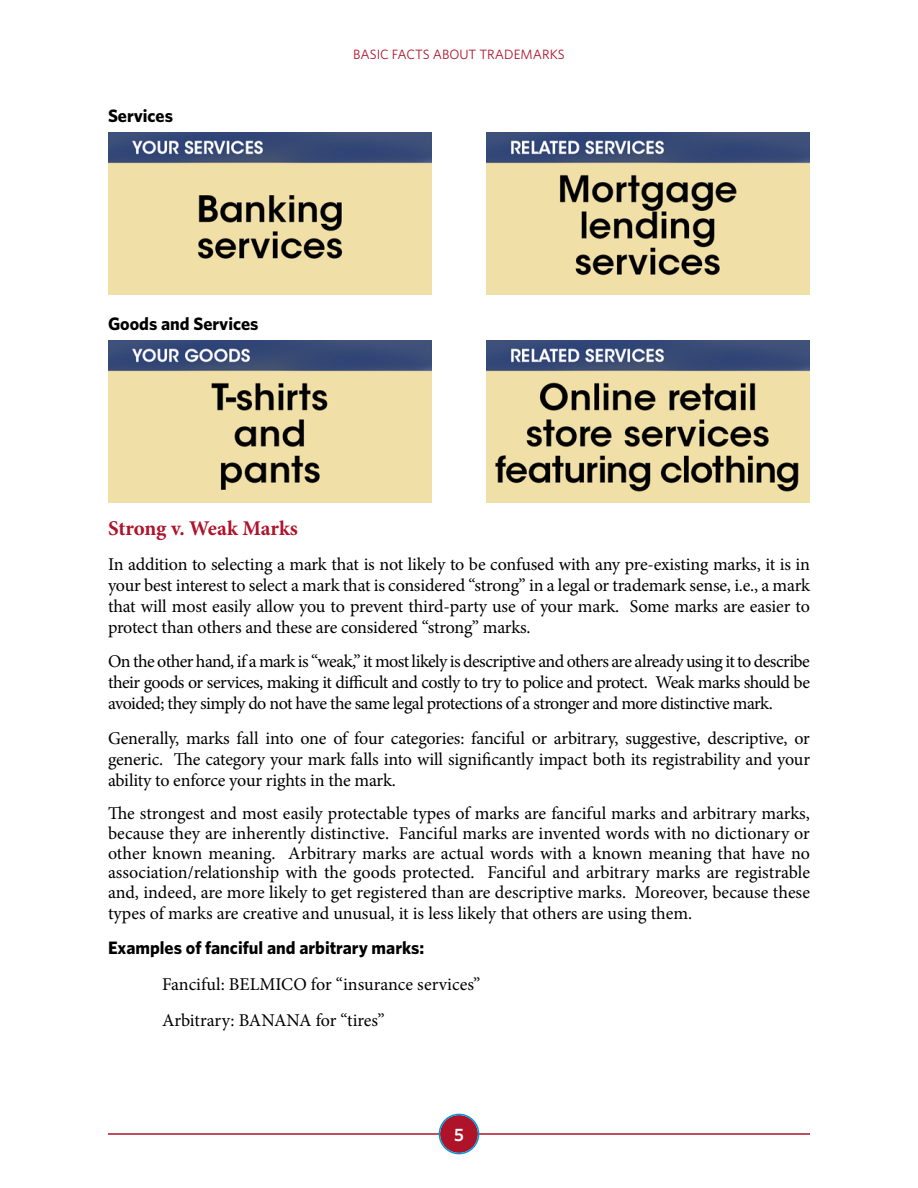
<style>
.page{position:relative;width:918px;height:1188px;background:#fff}
.page>*{position:absolute;margin:0;border:0;box-sizing:border-box;transform-origin:0 0}
.body{font:700 21px "Minion Pro";letter-spacing:-.005em;color:#ae132a}
.body-2{font:18px/21px "Minion Pro";letter-spacing:-.015em;color:#000;text-align:justify}
.Indent{font:18px "Minion Pro";color:#000}
.Marks_subheader{font:700 18px "Whitney";color:#000}
.t1{font:600 18px "Whitney";color:#fff}
.t2{font:13.5px "Whitney";color:#ae132a}
</style>
<div class="page">
<hr style="left:108px;top:1133px;width:702px;height:2px;background:#ae132a">
<div style="left:440px;top:1115px;width:38px;height:38px;background:#ae132a;border-radius:50%"></div>
<img style="left:108px;top:133px;width:324px;height:162px">
<img style="left:486px;top:133px;width:324px;height:162px">
<img style="left:108px;top:341px;width:324px;height:162px">
<img style="left:486px;top:341px;width:324px;height:162px">
<div style="left:439px;top:1114px;width:40px;height:40px;border:2px solid #009ada;border-radius:50%"></div>
<h2 class="Marks_subheader" style="left:108px;top:104px;width:67px">Services</h2>
<h2 class="Marks_subheader" style="left:108px;top:312px;width:152px">Goods and Services</h2>
<p class="t2" style="left:353px;top:46px;width:213px">BASIC FACTS ABOUT TRADEMARKS</p>
<p class="body" style="left:108px;top:513px;width:191px">Strong v. Weak Marks</p>
<p class="body-2" style="left:108px;top:553px;width:704px">In addition to selecting a mark that is not likely to be confused with any pre-existing marks, it is in your best interest to select a mark that is considered “strong” in a legal or trademark sense, i.e., a mark that will most easily allow you to prevent third-party use of your mark. Some marks are easier to protect than others and these are considered “strong” marks.</p>
<p class="body-2" style="left:108px;top:651px;width:704px">On the other hand, if a mark is “weak,” it most likely is descriptive and others are already using it to describe their goods or services, making it difficult and costly to try to police and protect. Weak marks should be avoided; they simply do not have the same legal protections of a stronger and more distinctive mark.</p>
<p class="body-2" style="left:108px;top:728px;width:704px">Generally, marks fall into one of four categories: fanciful or arbitrary, suggestive, descriptive, or generic. The category your mark falls into will significantly impact both its registrability and your ability to enforce your rights in the mark.</p>
<p class="body-2" style="left:108px;top:804px;width:704px;line-height:20px">The strongest and most easily protectable types of marks are fanciful marks and arbitrary marks, because they are inherently distinctive. Fanciful marks are invented words with no dictionary or other known meaning. Arbitrary marks are actual words with a known meaning that have no association/relationship with the goods protected. Fanciful and arbitrary marks are registrable and, indeed, are more likely to get registered than are descriptive marks. Moreover, because these types of marks are creative and unusual, it is less likely that others are using them.</p>
<h2 class="Marks_subheader" style="left:108px;top:935px;width:318px">Examples of fanciful and arbitrary marks:</h2>
<p class="Indent" style="left:162px;top:972px;width:320px">Fanciful: BELMICO for “insurance services”</p>
<p class="Indent" style="left:162px;top:1008px;width:224px">Arbitrary: BANANA for “tires”</p>
<p class="t1" style="left:454px;top:1122px;width:11px">5</p>
</div>
